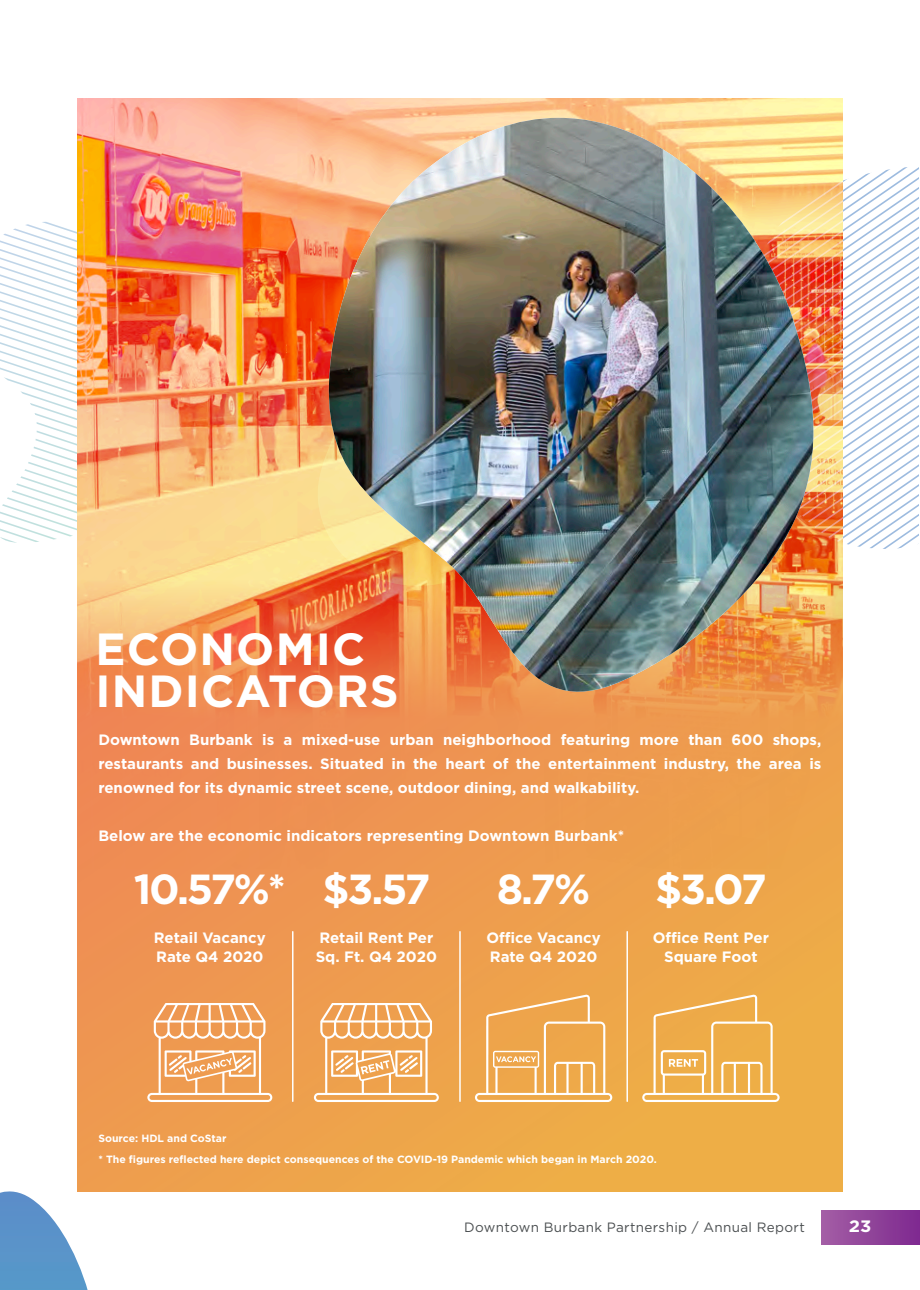
<style>
.page{position:relative;width:920px;height:1290px;background:#fff}
.page>*{position:absolute;margin:0;border:0;box-sizing:border-box;transform-origin:0 0}
.t1{font:700 45px "Gotham";letter-spacing:.025em;color:#fff}
.Title_Bttom_paragrap{font:700 42px "Gotham";letter-spacing:-.08em;color:#fff}
.t2{font:700 16.5px "Gotham";color:#fff;scale:1.1 1}
.Title_Bttom_paragrap-2{font:700 15px/19.5px "Gotham";color:#fff}
.t3{font:13.5px "Gotham";letter-spacing:.025em;color:#4b4f51}
.Title_Bttom_paragrap-3{font:700 10.5px "Gotham";color:#fff}
</style>
<div class="page">
<svg style="left:0;top:222px;width:77px;height:297px"></svg>
<svg style="left:0;top:1191px;width:97px;height:99px"></svg>
<div style="left:77px;top:99px;width:766px;height:1092px;background:linear-gradient(to right,#ee9552,#eeae46)"></div>
<img style="left:77px;top:99px;width:766px;height:770px">
<svg style="left:290px;top:368px;width:35px;height:218px;background:#f7b671"></svg>
<svg style="left:826px;top:163px;width:92px;height:386px"></svg>
<svg style="left:475px;top:994px;width:137px;height:108px;background:#f0b264"></svg>
<svg style="left:147px;top:1003px;width:125px;height:99px"></svg>
<svg style="left:314px;top:1003px;width:125px;height:99px"></svg>
<svg style="left:642px;top:994px;width:138px;height:108px;background:#f0b864"></svg>
<hr style="left:626px;top:932px;width:2px;height:169px;background:#fff">
<hr style="left:459px;top:932px;width:2px;height:169px;background:#fff">
<hr style="left:292px;top:932px;width:1px;height:169px;background:#fff">
<svg style="left:325px;top:98px;width:501px;height:20px;background:#fdd198"></svg>
<img style="left:325px;top:118px;width:501px;height:610px">
<div style="left:821px;top:1210px;width:98px;height:34px;background:linear-gradient(to right,#a35ea5,#7e2a90)"></div>
<p class="t1" style="left:96px;top:619px;width:271px">ECONOMIC</p>
<p class="t1" style="left:96px;top:661px;width:305px">INDICATORS</p>
<p class="Title_Bttom_paragrap-2" style="left:98px;top:727px;width:724px;line-height:24px;text-align:justify">Downtown Burbank is a mixed-use urban neighborhood featuring more than 600 shops, restaurants and businesses. Situated in the heart of the entertainment industry, the area is renowned for its dynamic street scene, outdoor dining, and walkability.</p>
<p class="Title_Bttom_paragrap-2" style="left:98px;top:825px;width:527px">Below are the economic indicators representing Downtown Burbank*</p>
<p class="Title_Bttom_paragrap" style="left:134px;top:862px;width:154px">10.57%*</p>
<p class="Title_Bttom_paragrap-2" style="left:154px;top:928px;width:113px">Retail Vacancy<br>Rate Q4 2020</p>
<p class="Title_Bttom_paragrap" style="left:322px;top:862px;width:110px">$3.57</p>
<p class="Title_Bttom_paragrap-2" style="left:316px;top:928px;width:123px">Retail Rent Per<br>Sq. Ft. Q4 2020</p>
<p class="Title_Bttom_paragrap" style="left:497px;top:862px;width:95px">8.7%</p>
<p class="Title_Bttom_paragrap-2" style="left:486px;top:928px;width:116px">Office Vacancy<br>Rate Q4 2020</p>
<p class="Title_Bttom_paragrap" style="left:655px;top:862px;width:113px">$3.07</p>
<p class="Title_Bttom_paragrap-2" style="left:653px;top:928px;width:118px;text-align:center">Office Rent Per<br>Square Foot</p>
<p class="Title_Bttom_paragrap-3" style="left:98px;top:1131px;width:130px">Source: HDL and CoStar</p>
<p class="Title_Bttom_paragrap-3" style="left:98px;top:1152px;width:560px">* The figures reflected here depict consequences of the COVID-19 Pandemic which began in March 2020.</p>
<p class="t3" style="left:464px;top:1219px;width:342px">Downtown Burbank Partnership / Annual Report</p>
<p class="t2" style="left:849px;top:1215px;width:22px">23</p>
</div>
